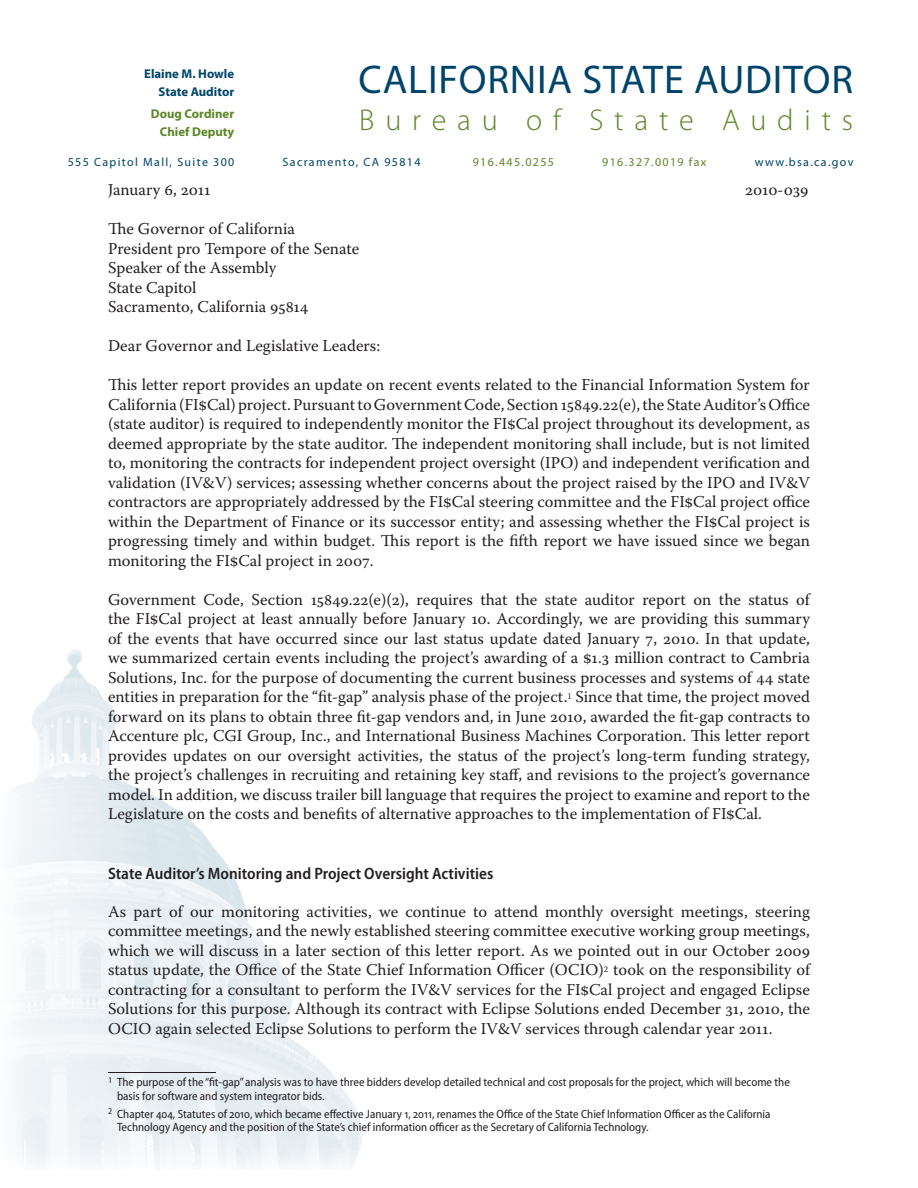
<style>
.page{position:relative;width:918px;height:1188px;background:#fff}
.page>*{position:absolute;margin:0;border:0;box-sizing:border-box;transform-origin:0 0}
.t1{font:40.2px "Myriad Pro";letter-spacing:.02em;color:#00446a}
.t2{font:300 30.15px "Myriad Pro";letter-spacing:.36em;color:#5c8727}
.public_letter{font:16.5px/19.5px "Warnock Pro";color:#231f20;text-align:justify}
.head1__body_text{font:600 semi-condensed 16.5px "Myriad Pro";color:#231f20}
.t3{font:700 12.75px "Myriad Pro";color:#00446a}
.t4{font:700 12.75px "Myriad Pro";color:#5c8727}
.footnote{font:semi-condensed 12px/13.5px "Myriad Pro";color:#231f20}
.t5{font:12px "Myriad Pro";letter-spacing:.115em;color:#00446a}
.t6{font:12px "Myriad Pro";letter-spacing:.115em;color:#5c8727}
</style>
<div class="page">
<img style="left:15px;top:650px;width:347px;height:517px">
<hr style="left:108px;top:1072px;width:108px;height:1px;background:#231f20">
<p class="t3" style="left:144px;top:67px;width:91px">Elaine M. Howle</p>
<p class="t3" style="left:159px;top:85px;width:77px">State Auditor</p>
<p class="t4" style="left:151px;top:107px;width:85px">Doug Cordiner</p>
<p class="t4" style="left:160px;top:125px;width:76px">Chief Deputy</p>
<p class="t1" style="left:358px;top:58px;width:496px">CALIFORNIA STATE AUDITOR</p>
<p class="t2" style="left:359px;top:104px;width:495px">Bureau of State Audits</p>
<p class="t5" style="left:68px;top:155px;width:168px">555 Capitol Mall, Suite 300</p>
<p class="t5" style="left:283px;top:155px;width:140px">Sacramento, CA 95814</p>
<p class="t6" style="left:473px;top:155px;width:83px">916.445.0255</p>
<p class="t6" style="left:602px;top:155px;width:106px">916.327.0019 fax</p>
<p class="t5" style="left:755px;top:155px;width:100px">www.bsa.ca.gov</p>
<p class="public_letter" style="left:108px;top:180px;width:104px">January 6, 2011</p>
<p class="public_letter" style="left:745px;top:180px;width:65px">2010‑039</p>
<p class="public_letter" style="left:108px;top:219px;width:253px;text-align:left">The Governor of California<br>President pro Tempore of the Senate<br>Speaker of the Assembly<br>State Capitol<br>Sacramento, California 95814</p>
<p class="public_letter" style="left:108px;top:336px;width:274px">Dear Governor and Legislative Leaders:</p>
<p class="public_letter" style="left:108px;top:375px;width:704px">This letter report provides an update on recent events related to the Financial Information System for California (FI$Cal) project. Pursuant to Government Code, Section 15849.22(e), the State Auditor’s Office (state auditor) is required to independently monitor the FI$Cal project throughout its development, as deemed appropriate by the state auditor. The independent monitoring shall include, but is not limited to, monitoring the contracts for independent project oversight (IPO) and independent verification and validation (IV&amp;V) services; assessing whether concerns about the project raised by the IPO and IV&amp;V contractors are appropriately addressed by the FI$Cal steering committee and the FI$Cal project office within the Department of Finance or its successor entity; and assessing whether the FI$Cal project is progressing timely and within budget. This report is the fifth report we have issued since we began monitoring the FI$Cal project in 2007.</p>
<p class="public_letter" style="left:108px;top:589px;width:704px">Government Code, Section 15849.22(e)(2), requires that the state auditor report on the status of the FI$Cal project at least annually before January 10. Accordingly, we are providing this summary of the events that have occurred since our last status update dated January 7, 2010. In that update, we summarized certain events including the project’s awarding of a $1.3 million contract to Cambria Solutions, Inc. for the purpose of documenting the current business processes and systems of 44 state entities in preparation for the “fit‑gap” analysis phase of the project.<sup>1</sup> Since that time, the project moved forward on its plans to obtain three fit‑gap vendors and, in June 2010, awarded the fit‑gap contracts to Accenture plc, CGI Group, Inc., and International Business Machines Corporation. This letter report provides updates on our oversight activities, the status of the project’s long‑term funding strategy, the project’s challenges in recruiting and retaining key staff, and revisions to the project’s governance model. In addition, we discuss trailer bill language that requires the project to examine and report to the Legislature on the costs and benefits of alternative approaches to the implementation of FI$Cal.</p>
<p class="head1__body_text" style="left:108px;top:864px;width:387px">State Auditor’s Monitoring and Project Oversight Activities</p>
<p class="public_letter" style="left:108px;top:901px;width:704px">As part of our monitoring activities, we continue to attend monthly oversight meetings, steering committee meetings, and the newly established steering committee executive working group meetings, which we will discuss in a later section of this letter report. As we pointed out in our October 2009 status update, the Office of the State Chief Information Officer (OCIO)<sup>2</sup> took on the responsibility of contracting for a consultant to perform the IV&amp;V services for the FI$Cal project and engaged Eclipse Solutions for this purpose. Although its contract with Eclipse Solutions ended December 31, 2010, the OCIO again selected Eclipse Solutions to perform the IV&amp;V services through calendar year 2011.</p>
<p class="footnote" style="left:117px;top:1075px;width:674px;text-indent:-9px"><sup>1</sup> The purpose of the “fit‑gap” analysis was to have three bidders develop detailed technical and cost proposals for the project, which will become the basis for software and system integrator bids.</p>
<p class="footnote" style="left:117px;top:1107px;width:655px;text-indent:-9px"><sup>2</sup> Chapter 404, Statutes of 2010, which became effective January 1, 2011, renames the Office of the State Chief Information Officer as the California<br>Technology Agency and the position of the State’s chief information officer as the Secretary of California Technology.</p>
</div>
